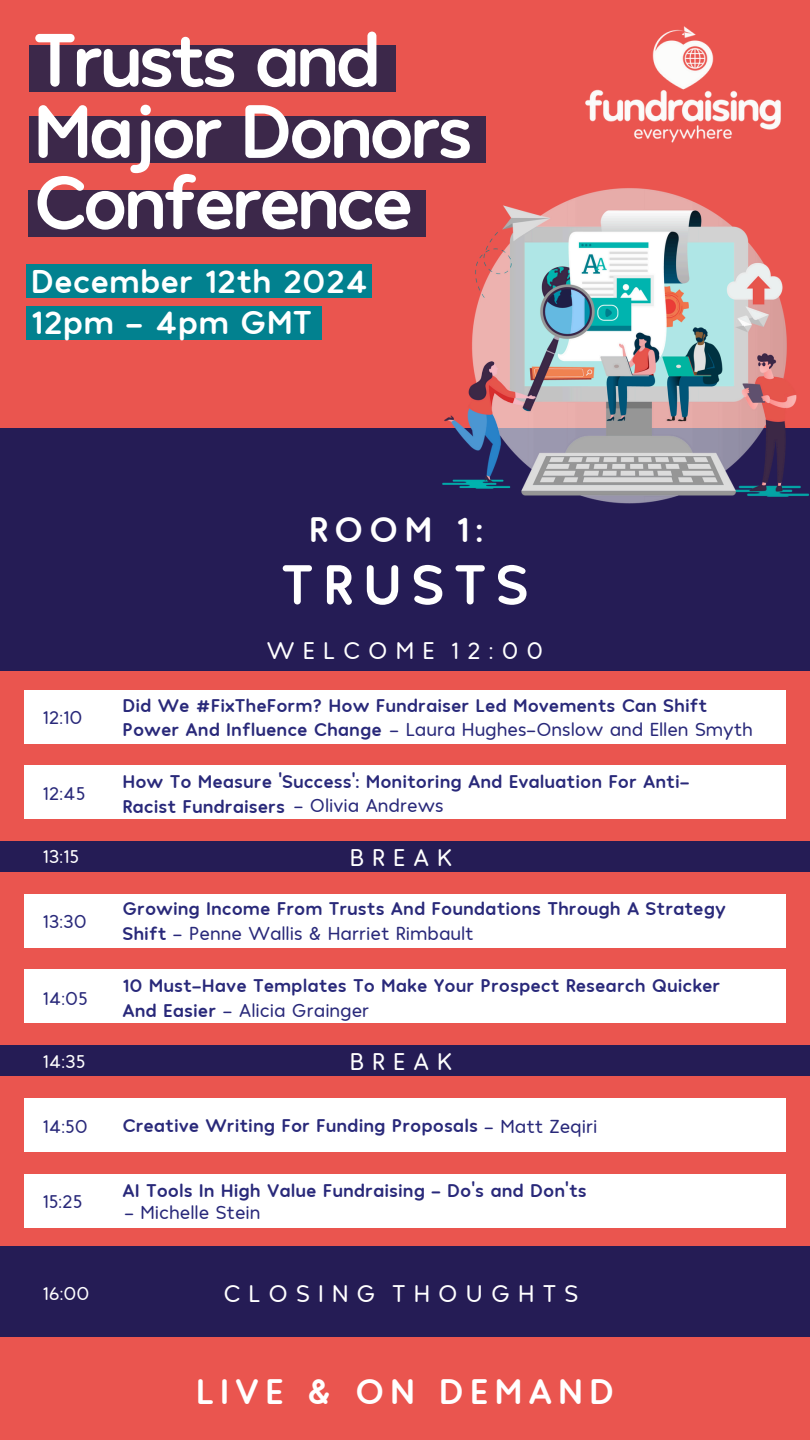
<style>
.page{position:relative;width:810px;height:1440px;background:#ea554f}
.page>*{position:absolute;margin:0;border:0;box-sizing:border-box;transform-origin:0 0}
.t1{font:700 78px/71.2px "Hank Rnd";letter-spacing:-.06em;color:#fff}
.t2{font:700 58.1px "Hank Rnd";letter-spacing:.16em;color:#fff}
.t3{font:700 37px "Hank Rnd";letter-spacing:.16em;color:#fff}
.t4{font:700 36.9px "Hank Rnd";color:#fff}
.t5{font:700 34.3px "Hank Rnd";color:#fff}
.t6{font:24.6px "Hank Rnd";letter-spacing:.335em;color:#fff}
.t7{font:700 19.1px/24.8px "Hank Rnd";color:#29297a}
.t8{font:19.1px "Hank Rnd";color:#29297a}
.t9{font:19.1px "Hank Rnd";color:#fff}
.s1{font-weight:400}
.s2{font-weight:700}
</style>
<div class="page">
<div style="left:0;top:1247px;width:810px;height:90px;background:#251c55"></div>
<div style="left:24px;top:765px;width:762px;height:54px;background:#fff"></div>
<div style="left:0;top:841px;width:810px;height:31px;background:#251c55"></div>
<div style="left:0;top:1046px;width:810px;height:30px;background:#251c55"></div>
<div style="left:0;top:428px;width:810px;height:243px;background:#251c55"></div>
<img style="left:585px;top:26px;width:196px;height:117px">
<img style="left:442px;top:162px;width:368px;height:342px">
<div style="left:24px;top:894px;width:762px;height:53px;background:#fff"></div>
<div style="left:24px;top:1098px;width:762px;height:54px;background:#fff"></div>
<div style="left:24px;top:690px;width:762px;height:53px;background:#fff"></div>
<div style="left:24px;top:969px;width:762px;height:54px;background:#fff"></div>
<div style="left:24px;top:1174px;width:762px;height:53px;background:#fff"></div>
<div style="left:26px;top:264px;width:346px;height:34px;background:#02818f"></div>
<div style="left:26px;top:306px;width:296px;height:33px;background:#02818f"></div>
<div style="left:29px;top:45px;width:366px;height:47px;background:#3c284a"></div>
<div style="left:29px;top:116px;width:456px;height:47px;background:#3c284a"></div>
<div style="left:29px;top:190px;width:397px;height:47px;background:#3c284a"></div>
<p class="t1" style="left:33px;top:19px;width:442px">Trusts and<br>Major Donors<br>Conference</p>
<h6 class="t5" style="left:31px;top:258px;width:339px">December 12th 2024</h6>
<p class="t5" style="left:31px;top:299px;width:283px">12pm - 4pm GMT</p>
<p class="t4" style="left:309px;top:505px;width:176px">ROOM 1:</p>
<h5 class="t2" style="left:281px;top:546px;width:249px">TRUSTS</h5>
<h2 class="t8" style="left:43px;top:705px;width:41px">12:10</h2>
<h6 class="t8" style="left:43px;top:781px;width:44px">12:45</h6>
<p class="t9" style="left:43px;top:843px;width:38px">13:15</p>
<p class="t8" style="left:43px;top:909px;width:46px">13:30</p>
<p class="t8" style="left:43px;top:986px;width:47px">14:05</p>
<h6 class="t9" style="left:43px;top:1049px;width:45px">14:35</h6>
<h6 class="t8" style="left:43px;top:1114px;width:47px">14:50</h6>
<p class="t8" style="left:43px;top:1188px;width:41px">15:25</p>
<p class="t9" style="left:43px;top:1281px;width:48px">16:00</p>
<p class="t6" style="left:267px;top:634px;width:278px">WELCOME 12:00</p>
<h6 class="t7" style="left:122px;top:691px;width:632px">Did We #FixTheForm? How Fundraiser Led Movements Can Shift<br>Power And Influence Change <span class="s1">- Laura Hughes-Onslow and Ellen Smyth</span></h6>
<h5 class="t7" style="left:122px;top:768px;width:569px">How To Measure 'Success': Monitoring And Evaluation For Anti-<br>Racist Fundraisers</h5>
<p class="t8" style="left:294px;top:793px;width:151px">- Olivia Andrews</p>
<h4 class="t6" style="left:350px;top:841px;width:104px">BREAK</h4>
<p class="t7" style="left:122px;top:895px;width:605px">Growing Income From Trusts And Foundations Through A Strategy</p>
<p class="t8" style="left:122px;top:921px;width:353px"><span class="s2">Shift</span> - Penne Wallis &amp; Harriet Rimbault</p>
<h5 class="t7" style="left:122px;top:972px;width:599px">10 Must-Have Templates To Make Your Prospect Research Quicker</h5>
<p class="t8" style="left:122px;top:998px;width:248px"><span class="s2">And Easier</span> - Alicia Grainger</p>
<h4 class="t6" style="left:350px;top:1046px;width:104px">BREAK</h4>
<h3 class="t7" style="left:122px;top:1112px;width:477px">Creative Writing For Funding Proposals <span class="s1">- Matt Zeqiri</span></h3>
<p class="t7" style="left:122px;top:1177px;width:466px">AI Tools In High Value Fundraising – Do's and Don'ts</p>
<p class="t8" style="left:124px;top:1200px;width:138px">- Michelle Stein</p>
<h1 class="t6" style="left:223px;top:1277px;width:357px">CLOSING THOUGHTS</h1>
<p class="t3" style="left:196px;top:1367px;width:420px">LIVE &amp; ON DEMAND</p>
</div>
